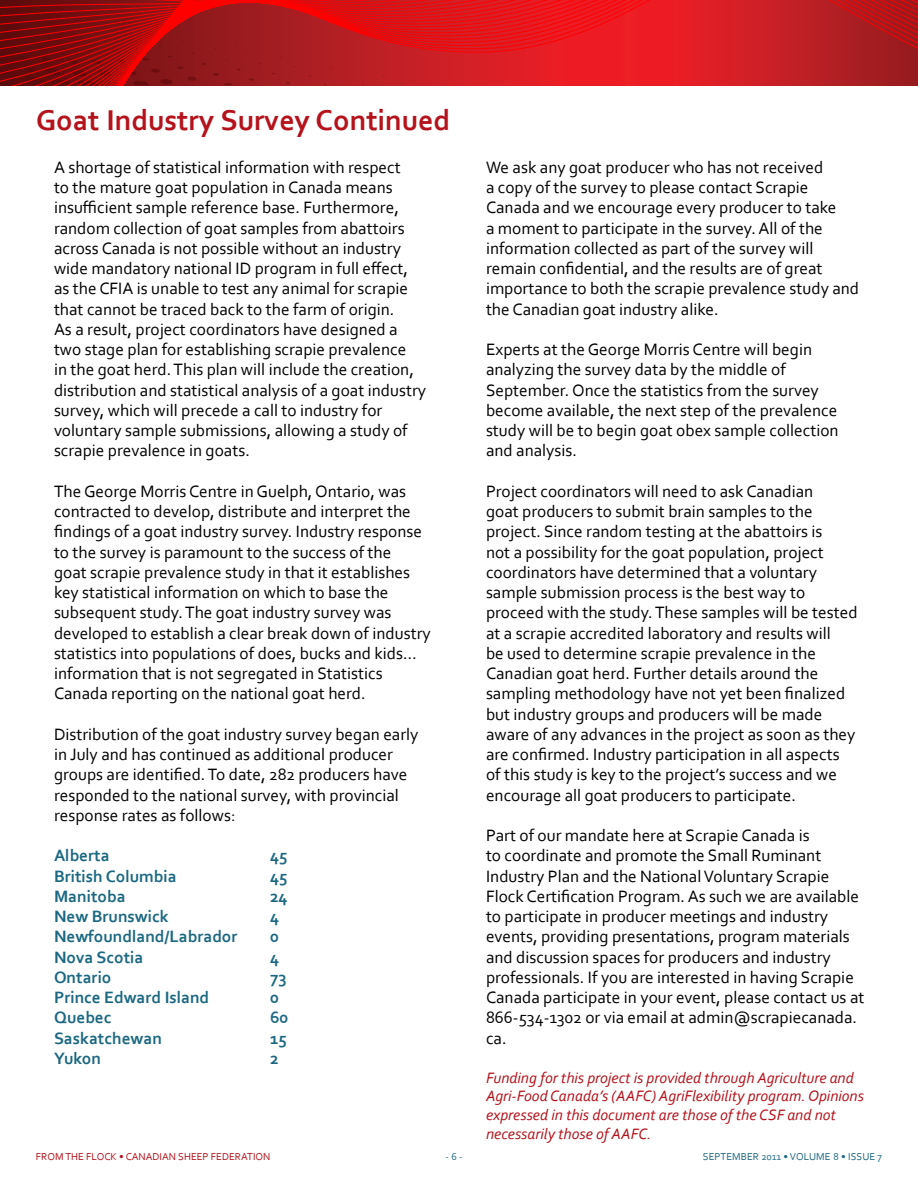
<style>
.page{position:relative;width:918px;height:1188px;background:#fff}
.page>*{position:absolute;margin:0;border:0;box-sizing:border-box;transform-origin:0 0}
.t1{font:700 30px "Corbel";color:#b5121b}
.t2{font:17.25px/20.2px "Corbel";color:#000}
.t3{font:700 17.25px "Corbel";color:#1c6882}
.t4{font:italic 15.75px/18.8px "Corbel";color:#b5121b}
.t5{font:10.5px "Corbel";color:#b5121b}
.t6{font:10.5px "Corbel";color:#1c6882}
</style>
<div class="page">
<svg style="left:0;top:0;width:918px;height:85px;background:#be171c"></svg>
<h1 class="t1" style="left:36px;top:102px;width:416px">Goat Industry Survey Continued</h1>
<p class="t2" style="left:54px;top:157px;width:374px">A shortage of statistical information with respect<br>to the mature goat population in Canada means insufficient sample reference base. Furthermore, random collection of goat samples from abattoirs across Canada is not possible without an industry wide mandatory national ID program in full effect, as the CFIA is unable to test any animal for scrapie that cannot be traced back to the farm of origin.<br>As a result, project coordinators have designed a two stage plan for establishing scrapie prevalence<br>in the goat herd. This plan will include the creation, distribution and statistical analysis of a goat industry survey, which will precede a call to industry for voluntary sample submissions, allowing a study of scrapie prevalence in goats.</p>
<p class="t2" style="left:54px;top:481px;width:378px">The George Morris Centre in Guelph, Ontario, was contracted to develop, distribute and interpret the findings of a goat industry survey. Industry response to the survey is paramount to the success of the<br>goat scrapie prevalence study in that it establishes key statistical information on which to base the subsequent study. The goat industry survey was developed to establish a clear break down of industry statistics into populations of does, bucks and kids… information that is not segregated in Statistics Canada reporting on the national goat herd.</p>
<p class="t2" style="left:54px;top:724px;width:366px">Distribution of the goat industry survey began early in July and has continued as additional producer groups are identified. To date, 282 producers have responded to the national survey, with provincial response rates as follows:</p>
<p class="t3" style="left:54px;top:845px;width:57px">Alberta</p>
<p class="t3" style="left:270px;top:845px;width:19px">45</p>
<p class="t3" style="left:54px;top:865px;width:124px">British Columbia</p>
<p class="t3" style="left:270px;top:865px;width:19px">45</p>
<p class="t3" style="left:54px;top:886px;width:73px">Manitoba</p>
<p class="t3" style="left:270px;top:886px;width:19px">24</p>
<p class="t3" style="left:54px;top:906px;width:116px">New Brunswick</p>
<p class="t3" style="left:270px;top:906px;width:11px">4</p>
<p class="t3" style="left:54px;top:926px;width:185px">Newfoundland/Labrador</p>
<p class="t3" style="left:270px;top:926px;width:10px">0</p>
<p class="t3" style="left:54px;top:946px;width:91px">Nova Scotia</p>
<p class="t3" style="left:270px;top:946px;width:11px">4</p>
<p class="t3" style="left:54px;top:967px;width:59px">Ontario</p>
<p class="t3" style="left:270px;top:967px;width:18px">73</p>
<p class="t3" style="left:54px;top:987px;width:157px">Prince Edward Island</p>
<p class="t3" style="left:270px;top:987px;width:10px">0</p>
<p class="t3" style="left:54px;top:1007px;width:59px">Quebec</p>
<p class="t3" style="left:270px;top:1007px;width:20px">60</p>
<p class="t3" style="left:54px;top:1027px;width:109px">Saskatchewan</p>
<p class="t3" style="left:270px;top:1027px;width:18px">15</p>
<p class="t3" style="left:54px;top:1048px;width:49px">Yukon</p>
<p class="t3" style="left:270px;top:1048px;width:10px">2</p>
<p class="t2" style="left:486px;top:157px;width:375px">We ask any goat producer who has not received<br>a copy of the survey to please contact Scrapie Canada and we encourage every producer to take<br>a moment to participate in the survey. All of the information collected as part of the survey will remain confidential, and the results are of great importance to both the scrapie prevalence study and the Canadian goat industry alike.</p>
<p class="t2" style="left:486px;top:339px;width:354px">Experts at the George Morris Centre will begin analyzing the survey data by the middle of September. Once the statistics from the survey become available, the next step of the prevalence study will be to begin goat obex sample collection and analysis.</p>
<p class="t2" style="left:486px;top:481px;width:373px">Project coordinators will need to ask Canadian<br>goat producers to submit brain samples to the project. Since random testing at the abattoirs is<br>not a possibility for the goat population, project coordinators have determined that a voluntary sample submission process is the best way to proceed with the study. These samples will be tested at a scrapie accredited laboratory and results will<br>be used to determine scrapie prevalence in the Canadian goat herd. Further details around the sampling methodology have not yet been finalized but industry groups and producers will be made aware of any advances in the project as soon as they are confirmed. Industry participation in all aspects of this study is key to the project’s success and we encourage all goat producers to participate.</p>
<p class="t2" style="left:486px;top:825px;width:380px">Part of our mandate here at Scrapie Canada is<br>to coordinate and promote the Small Ruminant Industry Plan and the National Voluntary Scrapie Flock Certification Program. As such we are available to participate in producer meetings and industry events, providing presentations, program materials and discussion spaces for producers and industry professionals. If you are interested in having Scrapie Canada participate in your event, please contact us at 866-534-1302 or via email at admin@scrapiecanada. ca.</p>
<p class="t4" style="left:486px;top:1068px;width:380px">Funding for this project is provided through Agriculture and Agri-Food Canada’s (AAFC) AgriFlexibility program. Opinions expressed in this document are those of the CSF and not necessarily those of AAFC.</p>
<p class="t5" style="left:36px;top:1150px;width:236px">FROM THE FLOCK • CANADIAN SHEEP FEDERATION</p>
<p class="t6" style="left:446px;top:1150px;width:19px">- 6 -</p>
<p class="t6" style="left:703px;top:1150px;width:181px">SEPTEMBER 2011 • VOLUME 8 • ISSUE 7</p>
</div>
